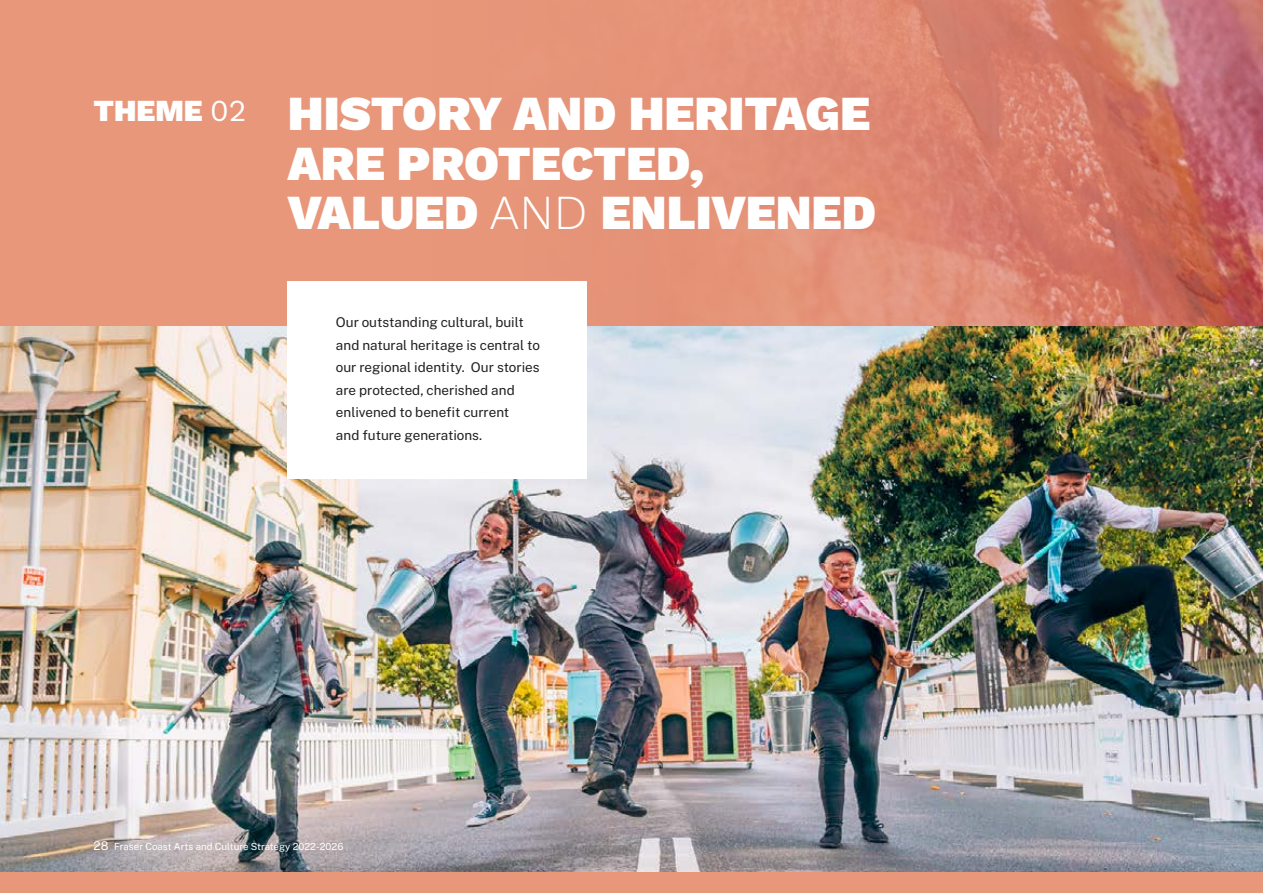
<style>
.page{position:relative;width:1263px;height:893px;background:#fff}
.page>*{position:absolute;margin:0;border:0;box-sizing:border-box;transform-origin:0 0}
.t1{font:900 48px/49.5px "Work Sans";color:#fff}
.t2{font:13.5px/22.5px "Public Sans";color:#231f20}
.t3{font:9.75px "Public Sans";color:#fff}
.s1{font-weight:300}
.s2{font-size:12px}
</style>
<div class="page">
<img style="left:0;top:0;width:1263px;height:872px">
<div style="left:0;top:872px;width:1263px;height:21px;background:#e8977b"></div>
<hr style="left:1262px;top:238px;width:1px;height:111px;background:#fff">
<div style="left:288px;top:281px;width:299px;height:197px;background:#fff"></div>
<h1 class="t1" style="left:288px;top:87px;width:590px;text-indent:-194px"><sup>THEME</sup> <sup>02</sup> HISTORY AND HERITAGE<br>ARE PROTECTED,<br>VALUED <span class="s1">AND</span> ENLIVENED</h1>
<p class="t2" style="left:336px;top:310px;width:206px">Our outstanding cultural, built and natural heritage is central to our regional identity. Our stories are protected, cherished and enlivened to benefit current<br>and future generations.</p>
<p class="t3" style="left:94px;top:840px;width:251px"><span class="s2">28</span> Fraser Coast Arts and Culture Strategy 2022-2026</p>
</div>
